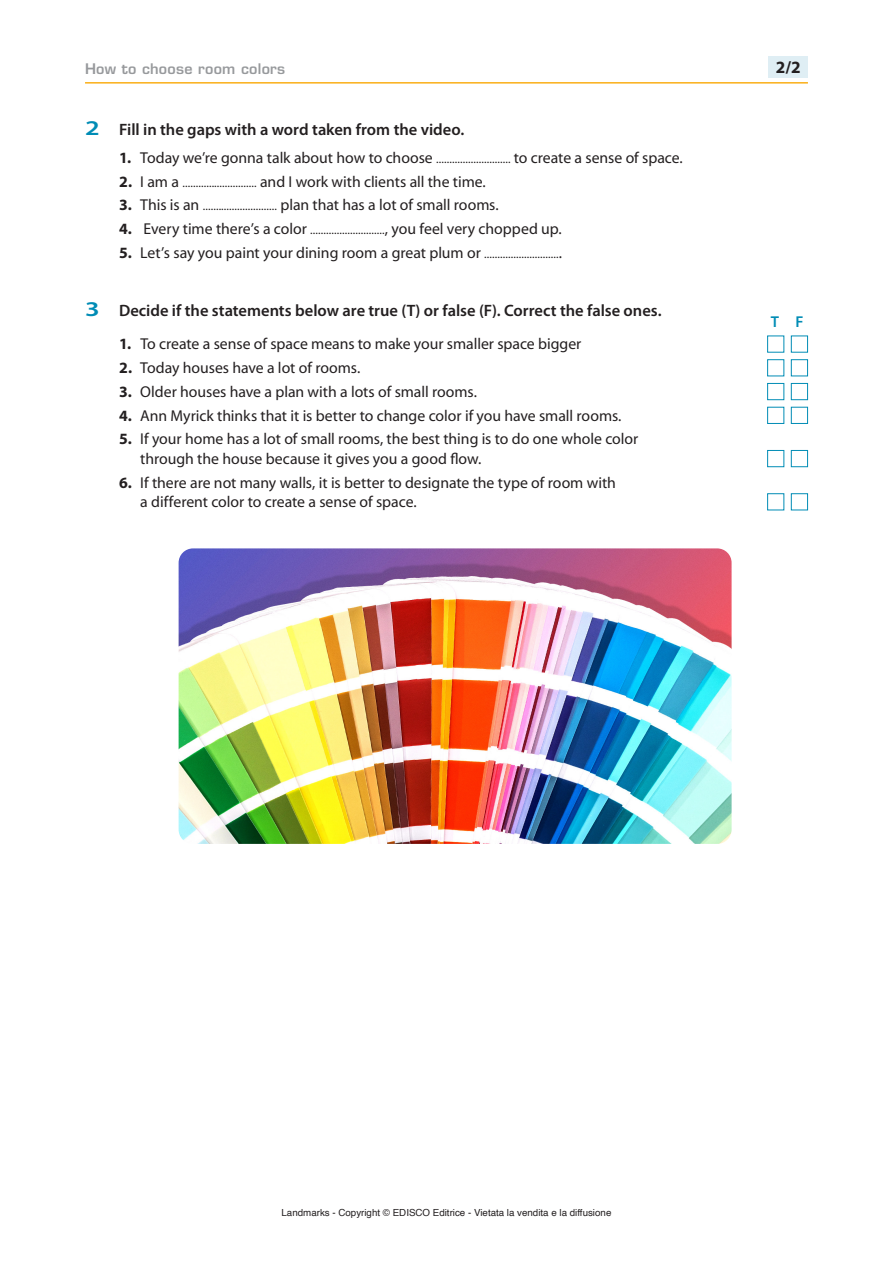
<style>
.page{position:relative;width:893px;height:1263px;background:#fff}
.page>*{position:absolute;margin:0;border:0;box-sizing:border-box;transform-origin:0 0}
.t1{font:700 17.25px "Myriad Pro";color:#231f20}
.t2{font:600 16.5px "Myriad Pro";color:#231f20}
.t3{font:15.75px/19.5px "Myriad";letter-spacing:-.005em;color:#231f20}
.t4{font:600 15.75px "Myriad Pro";color:#008cb5}
.t5{font:600 14.25px "Eurostile LT Std";letter-spacing:.02em;color:#97999c}
.t6{font:9.75px "Helvetica";color:#231f20}
.s1{font-size:21px;color:#008cb5}
.s2{font-weight:700}
.s3{font-size:12px}
</style>
<div class="page">
<div style="left:768px;top:57px;width:40px;height:21px;background:#dfeef4"></div>
<hr style="left:85px;top:82px;width:723px;height:2px;background:#faaf18">
<div style="left:791px;top:336px;width:17px;height:17px;border:1px solid #008cb5"></div>
<div style="left:767px;top:359px;width:17px;height:17px;border:1px solid #008cb5"></div>
<div style="left:791px;top:359px;width:17px;height:17px;border:1px solid #008cb5"></div>
<div style="left:767px;top:383px;width:17px;height:17px;border:1px solid #008cb5"></div>
<div style="left:791px;top:383px;width:17px;height:17px;border:1px solid #008cb5"></div>
<div style="left:767px;top:407px;width:17px;height:17px;border:1px solid #008cb5"></div>
<div style="left:791px;top:407px;width:17px;height:17px;border:1px solid #008cb5"></div>
<div style="left:767px;top:450px;width:17px;height:17px;border:1px solid #008cb5"></div>
<div style="left:791px;top:450px;width:17px;height:17px;border:1px solid #008cb5"></div>
<div style="left:767px;top:493px;width:17px;height:17px;border:1px solid #008cb5"></div>
<div style="left:791px;top:493px;width:17px;height:17px;border:1px solid #008cb5"></div>
<img style="left:179px;top:548px;width:553px;height:296px">
<p class="t5" style="left:85px;top:60px;width:202px">How to choose room colors</p>
<p class="t1" style="left:776px;top:56px;width:26px">2/2</p>
<p class="t2" style="left:85px;top:120px;width:381px"><span class="s1">2</span> Fill in the gaps with a word taken from the video.</p>
<p class="t3" style="left:119px;top:148px;width:565px"><span class="s2">1.</span> Today we’re gonna talk about how to choose <span class="s3">............................</span> to create a sense of space.</p>
<p class="t3" style="left:119px;top:172px;width:368px"><span class="s2">2.</span> I am a <span class="s3">............................</span> and I work with clients all the time.</p>
<p class="t3" style="left:119px;top:196px;width:381px"><span class="s2">3.</span> This is an <span class="s3">............................</span> plan that has a lot of small rooms.</p>
<p class="t3" style="left:119px;top:220px;width:444px"><span class="s2">4.</span> Every time there’s a color <span class="s3">............................</span>, you feel very chopped up.</p>
<p class="t3" style="left:119px;top:243px;width:444px"><span class="s2">5.</span> Let’s say you paint your dining room a great plum or <span class="s3">............................</span>.</p>
<p class="t2" style="left:85px;top:301px;width:578px"><span class="s1">3</span> Decide if the statements below are true (T) or false (F). Correct the false ones.</p>
<p class="t3" style="left:119px;top:335px;width:464px"><span class="s2">1.</span> To create a sense of space means to make your smaller space bigger</p>
<p class="t3" style="left:119px;top:359px;width:243px"><span class="s2">2.</span> Today houses have a lot of rooms.</p>
<p class="t3" style="left:119px;top:383px;width:360px"><span class="s2">3.</span> Older houses have a plan with a lots of small rooms.</p>
<p class="t3" style="left:119px;top:406px;width:504px"><span class="s2">4.</span> Ann Myrick thinks that it is better to change color if you have small rooms.</p>
<p class="t3" style="left:140px;top:430px;width:500px;text-indent:-21px"><span class="s2">5.</span> If your home has a lot of small rooms, the best thing is to do one whole color through the house because it gives you a good flow.</p>
<p class="t3" style="left:140px;top:473px;width:477px;text-indent:-21px"><span class="s2">6.</span> If there are not many walls, it is better to designate the type of room with a different color to create a sense of space.</p>
<p class="t4" style="left:771px;top:313px;width:34px">T F</p>
<p class="t6" style="left:282px;top:1205px;width:331px">Landmarks - Copyright © EDISCO Editrice - Vietata la vendita e la diffusione</p>
</div>
